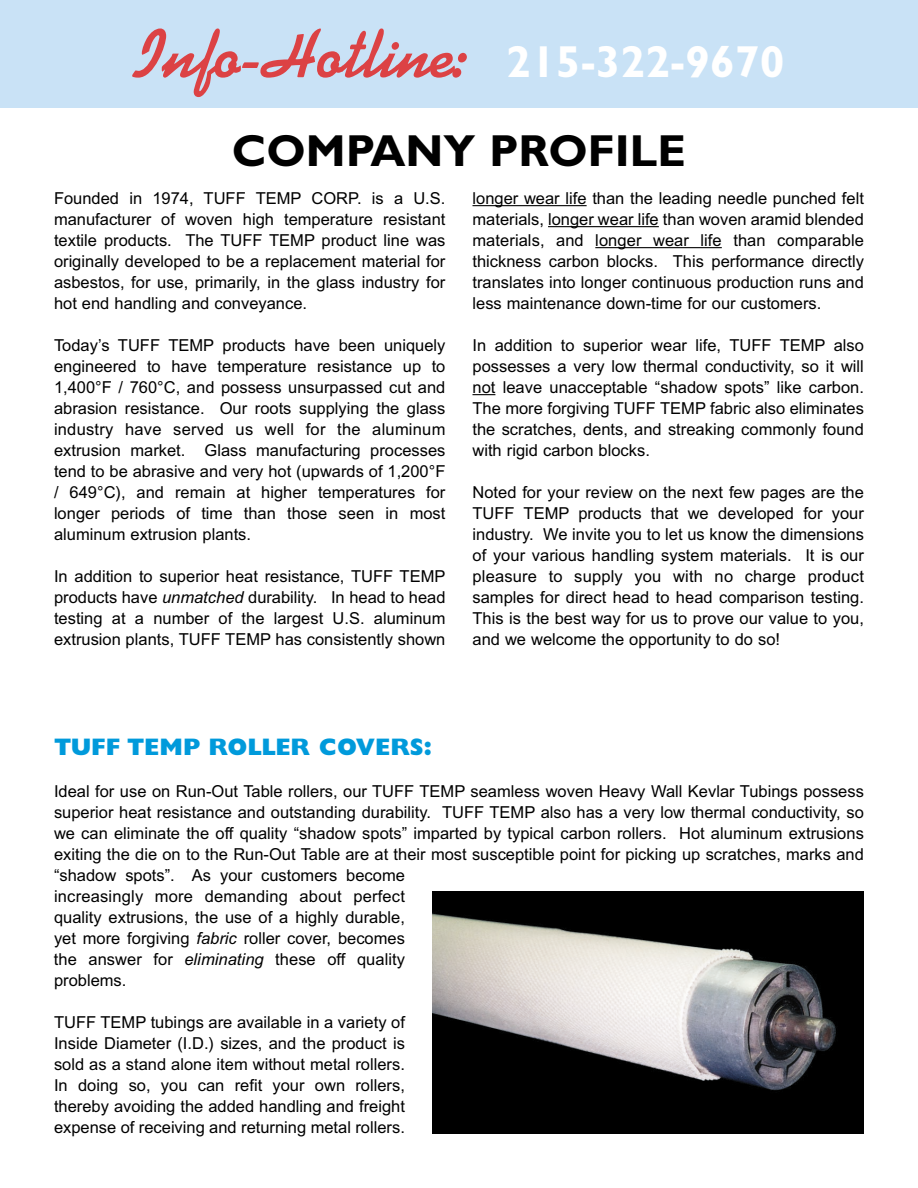
<style>
.page{position:relative;width:918px;height:1188px;background:#fff}
.page>*{position:absolute;margin:0;border:0;box-sizing:border-box;transform-origin:0 0}
.t1{font:700 67.5px "Kaufmann";color:#dc4244}
.t2{font:700 45px "Gill Sans";color:#000}
.t3{font:800 24px "Gill Sans";color:#009adb}
.t4{font:16.5px/21px "Arial";color:#000;text-align:justify}
.s1{font-family:"Gill Sans";font-size:45px;color:#fff}
.s2{font-style:italic}
</style>
<div class="page">
<div style="left:0;top:0;width:918px;height:108px;background:#c9e2f6"></div>
<img style="left:432px;top:891px;width:432px;height:243px">
<hr style="left:472px;top:205px;width:115px;height:1px;background:#000">
<hr style="left:548px;top:226px;width:111px;height:1px;background:#000">
<hr style="left:595px;top:247px;width:127px;height:1px;background:#000">
<svg style="left:472px;top:394px;width:23px;height:1px"></svg>
<h1 class="t1" style="left:133px;top:29px;width:653px">Info-Hotline: <span class="s1">215-322-9670</span></h1>
<h2 class="t2" style="left:232px;top:133px;width:456px">COMPANY PROFILE</h2>
<p class="t4" style="left:54px;top:189px;width:393px">Founded in 1974, TUFF TEMP CORP. is a U.S. manufacturer of woven high temperature resistant textile products. The TUFF TEMP product line was originally developed to be a replacement material for asbestos, for use, primarily, in the glass industry for hot end handling and conveyance.</p>
<p class="t4" style="left:54px;top:336px;width:393px">Today’s TUFF TEMP products have been uniquely engineered to have temperature resistance up to 1,400°F / 760°C, and possess unsurpassed cut and abrasion resistance. Our roots supplying the glass industry have served us well for the aluminum extrusion market. Glass manufacturing processes tend to be abrasive and very hot (upwards of 1,200°F / 649°C), and remain at higher temperatures for longer periods of time than those seen in most aluminum extrusion plants.</p>
<p class="t4" style="left:54px;top:567px;width:393px">In addition to superior heat resistance, TUFF TEMP products have <span class="s2">unmatched</span> durability. In head to head testing at a number of the largest U.S. aluminum extrusion plants, TUFF TEMP has consistently shown</p>
<p class="t4" style="left:472px;top:189px;width:393px">longer wear life than the leading needle punched felt materials, longer wear life than woven aramid blended materials, and longer wear life than comparable thickness carbon blocks. This performance directly translates into longer continuous production runs and less maintenance down-time for our customers.</p>
<p class="t4" style="left:473px;top:336px;width:393px">In addition to superior wear life, TUFF TEMP also possesses a very low thermal conductivity, so it will not leave unacceptable “shadow spots” like carbon.<br>The more forgiving TUFF TEMP fabric also eliminates the scratches, dents, and streaking commonly found with rigid carbon blocks.</p>
<p class="t4" style="left:473px;top:483px;width:393px">Noted for your review on the next few pages are the TUFF TEMP products that we developed for your industry. We invite you to let us know the dimensions of your various handling system materials. It is our pleasure to supply you with no charge product samples for direct head to head comparison testing.<br>This is the best way for us to prove our value to you, and we welcome the opportunity to do so!</p>
<h3 class="t3" style="left:54px;top:738px;width:380px">TUFF TEMP ROLLER COVERS:</h3>
<p class="t4" style="left:54px;top:783px;width:811px;text-align:left">Ideal for use on Run-Out Table rollers, our TUFF TEMP seamless woven Heavy Wall Kevlar Tubings possess superior heat resistance and outstanding durability. TUFF TEMP also has a very low thermal conductivity, so we can eliminate the off quality “shadow spots” imparted by typical carbon rollers. Hot aluminum extrusions exiting the die on to the Run-Out Table are at their most susceptible point for picking up scratches, marks and “shadow spots”. As your customers become<br>increasingly more demanding about perfect<br>quality extrusions, the use of a highly durable,<br>yet more forgiving <span class="s2">fabric</span> roller cover, becomes<br>the answer for <span class="s2">eliminating</span> these off quality<br>problems.</p>
<p class="t4" style="left:54px;top:1014px;width:352px">TUFF TEMP tubings are available in a variety of Inside Diameter (I.D.) sizes, and the product is sold as a stand alone item without metal rollers.<br>In doing so, you can refit your own rollers, thereby avoiding the added handling and freight expense of receiving and returning metal rollers.</p>
</div>
